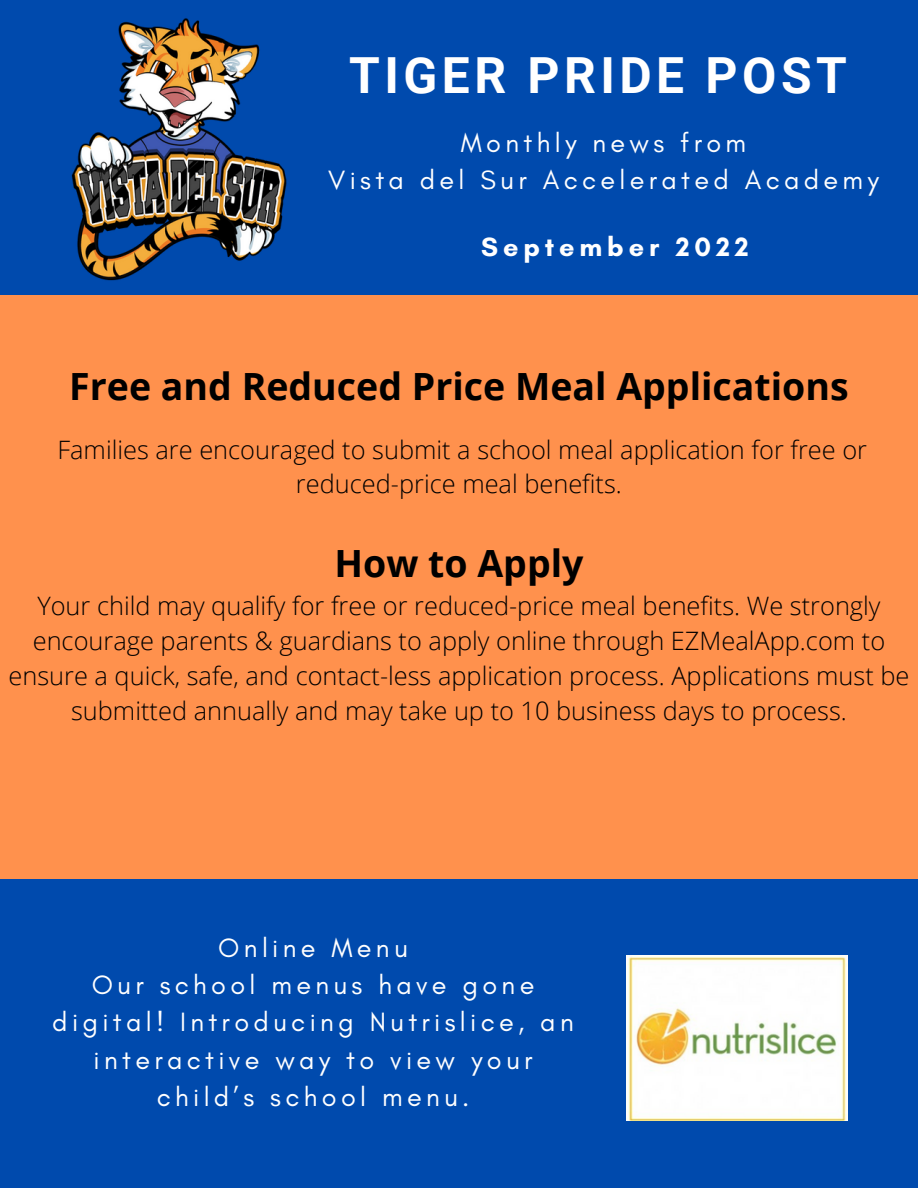
<style>
.page{position:relative;width:918px;height:1188px;background:#fff}
.page>*{position:absolute;margin:0;border:0;box-sizing:border-box;transform-origin:0 0}
.t1{font:700 49.8px "Roboto";letter-spacing:.09em;color:#fff}
.t2{font:700 37.5px "Open Sans";color:#000}
.t3{font:27px/37.2px "Glacial Indifference";letter-spacing:.16em;color:#fff;text-align:center}
.t4{font:700 27px "Glacial Indifference";letter-spacing:.18em;color:#fff}
.t5{font:300 25.35px/34.8px "Open Sans";color:#000;text-align:center}
</style>
<div class="page">
<div style="left:0;top:879px;width:918px;height:309px;background:#004aad"></div>
<div style="left:0;top:0;width:918px;height:296px;background:#004aad"></div>
<img style="left:71px;top:18px;width:216px;height:263px">
<div style="left:0;top:295px;width:918px;height:584px;background:#ff914d"></div>
<img style="left:627px;top:955px;width:220px;height:166px">
<h1 class="t1" style="left:349px;top:47px;width:499px">TIGER PRIDE POST</h1>
<p class="t3" style="left:328px;top:123px;width:552px">Monthly news from<br>Vista del Sur Accelerated Academy</p>
<p class="t4" style="left:481px;top:230px;width:269px">September 2022</p>
<h2 class="t2" style="left:69px;top:360px;width:781px">Free and Reduced Price Meal Applications</h2>
<p class="t5" style="left:57px;top:431px;width:811px">Families are encouraged to submit a school meal application for free or reduced-price meal benefits.</p>
<h2 class="t2" style="left:334px;top:537px;width:251px">How to Apply</h2>
<p class="t5" style="left:9px;top:588px;width:902px">Your child may qualify for free or reduced-price meal benefits. We strongly encourage parents &amp; guardians to apply online through EZMealApp.com to ensure a quick, safe, and contact-less application process. Applications must be submitted annually and may take up to 10 business days to process.</p>
<p class="t3" style="left:52px;top:929px;width:523px">Online Menu<br>Our school menus have gone digital! Introducing Nutrislice, an interactive way to view your child’s school menu.</p>
</div>
